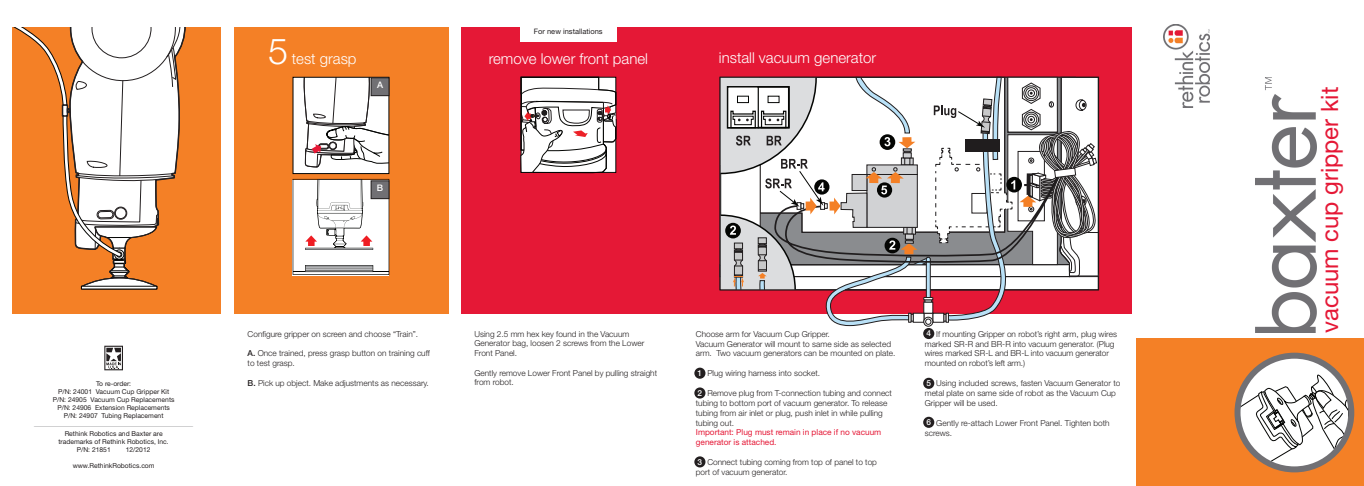
<style>
.page{position:relative;width:1364px;height:486px;background:#fff}
.page>*{position:absolute;margin:0;border:0;box-sizing:border-box;transform-origin:0 0}
.t1{font:300 36px "Helvetica Neue LT Std";color:#fff}
.t2{font:23.92px "Helvetica Neue LT Std";color:#e51836}
.t3{font:300 15px "Helvetica Neue LT Std";color:#fff}
.t4{font:500 9px "Helvetica Neue LT Std";color:#fff}
.t5{font:300 8.25px/9.9px "Helvetica Neue LT Std";color:#231f20}
.t6{font:500 8.25px "Helvetica Neue LT Std";color:#fff}
.t7{font:7.5px "Helvetica Neue LT Std";color:#231f20}
.t8{font:6.75px "Helvetica Neue LT Std";color:#231f20}
.t9{font:6px "Helvetica Neue LT Std";color:#717074}
.s1{font-weight:500}
.s2{font-weight:400;color:#e51836}
</style>
<div class="page">
<div style="left:1136px;top:338px;width:228px;height:148px;background:#f48026"></div>
<svg style="left:1240px;top:356px;width:109px;height:113px;background:#d8c9bd"></svg>
<div style="left:1234px;top:353px;width:120px;height:119px;border:6px solid #717074;border-radius:50%"></div>
<img style="left:1163px;top:25px;width:46px;height:82px">
<img style="left:1255px;top:77px;width:61px;height:256px">
<div style="left:234px;top:27px;width:214px;height:287px;background:#f48026"></div>
<div style="left:13px;top:27px;width:208px;height:287px;background:#f48026"></div>
<svg style="left:13px;top:27px;width:173px;height:263px"></svg>
<svg style="left:104px;top:346px;width:19px;height:24px"></svg>
<div style="left:461px;top:27px;width:670px;height:287px;background:#e51836"></div>
<div style="left:520px;top:24px;width:96px;height:18px;background:#fff"></div>
<svg style="left:520px;top:77px;width:97px;height:97px;background:#d0cacb"></svg>
<svg style="left:292px;top:76px;width:98px;height:199px;background:#dfd9d6"></svg>
<div style="left:371px;top:78px;width:18px;height:18px;background:#717074"></div>
<div style="left:371px;top:77px;width:18px;height:19px;border:1px solid #231f20"></div>
<svg style="left:719px;top:76px;width:379px;height:251px;background:#ccb9bc"></svg>
<div style="left:694px;top:368px;width:11px;height:11px;background:#231f20;border-radius:50%"></div>
<div style="left:923px;top:417px;width:11px;height:11px;background:#231f20;border-radius:50%"></div>
<div style="left:923px;top:378px;width:11px;height:11px;background:#231f20;border-radius:50%"></div>
<div style="left:923px;top:328px;width:11px;height:11px;background:#231f20;border-radius:50%"></div>
<div style="left:694px;top:387px;width:11px;height:12px;background:#231f20;border-radius:50%"></div>
<div style="left:694px;top:456px;width:11px;height:11px;background:#231f20;border-radius:50%"></div>
<p class="t1" style="left:268px;top:29px;width:22px">5</p>
<p class="t3" style="left:292px;top:50px;width:66px">test grasp</p>
<p class="t4" style="left:377px;top:79px;width:8px">A</p>
<p class="t4" style="left:377px;top:182px;width:8px">B</p>
<p class="t7" style="left:534px;top:26px;width:70px">For new installations</p>
<p class="t3" style="left:489px;top:49px;width:161px">remove lower front panel</p>
<p class="t3" style="left:719px;top:49px;width:159px">install vacuum generator</p>
<p class="t8" style="left:96px;top:380px;width:37px">To re-order:</p>
<p class="t8" style="left:58px;top:388px;width:113px">P/N: 24001 Vacuum Cup Gripper Kit</p>
<p class="t8" style="left:53px;top:396px;width:123px">P/N: 24905 Vacuum Cup Replacements</p>
<p class="t8" style="left:57px;top:404px;width:114px">P/N: 24906 Extension Replacements</p>
<p class="t8" style="left:64px;top:412px;width:101px">P/N: 24907 Tubing Replacement</p>
<p class="t9" style="left:34px;top:420px;width:160px">_____________________________________________________</p>
<p class="t8" style="left:65px;top:429px;width:99px">Rethink Robotics and Baxter are</p>
<p class="t8" style="left:58px;top:437px;width:112px">trademarks of Rethink Robotics, Inc.</p>
<p class="t8" style="left:77px;top:445px;width:36px">P/N: 21851</p>
<p class="t8" style="left:126px;top:445px;width:26px">12/2012</p>
<p class="t8" style="left:73px;top:462px;width:83px">www.RethinkRobotics.com</p>
<p class="t5" style="left:248px;top:329px;width:172px">Configure gripper on screen and choose “Train”.</p>
<p class="t5" style="left:248px;top:348px;width:184px"><span class="s1">A.</span> Once trained, press grasp button on training cuff to test grasp.</p>
<p class="t5" style="left:248px;top:378px;width:183px"><span class="s1">B.</span> Pick up object. Make adjustments as necessary.</p>
<p class="t5" style="left:474px;top:329px;width:156px">Using 2.5 mm hex key found in the Vacuum</p>
<p class="t5" style="left:474px;top:338px;width:171px">Generator bag, loosen 2 screws from the Lower<br>Front Panel.</p>
<p class="t5" style="left:474px;top:368px;width:184px">Gently remove Lower Front Panel by pulling straight from robot.</p>
<p class="t5" style="left:696px;top:329px;width:136px">Choose arm for Vacuum Cup Gripper.</p>
<p class="t5" style="left:696px;top:338px;width:201px">Vacuum Generator will mount to same side as selected arm. Two vacuum generators can be mounted on plate.</p>
<p class="t5" style="left:696px;top:368px;width:126px"><span class="s1">1.</span> Plug wiring harness into socket.</p>
<p class="t5" style="left:696px;top:388px;width:198px"><span class="s1">2.</span> Remove plug from T-connection tubing and connect tubing to bottom port of vacuum generator. To release tubing from air inlet or plug, push inlet in while pulling tubing out.<br><span class="s2">Important: Plug must remain in place if no vacuum generator is attached.</span></p>
<p class="t5" style="left:696px;top:457px;width:183px"><span class="s1">3.</span> Connect tubing coming from top of panel to top</p>
<p class="t5" style="left:696px;top:467px;width:93px">port of vacuum generator.</p>
<p class="t6" style="left:697px;top:368px;width:6px">1</p>
<p class="t6" style="left:697px;top:388px;width:6px">2</p>
<p class="t6" style="left:697px;top:457px;width:6px">3</p>
<p class="t6" style="left:926px;top:328px;width:6px">4</p>
<p class="t5" style="left:924px;top:329px;width:194px"><span class="s1">4.</span> If mounting Gripper on robot’s right arm, plug wires marked SR-R and BR-R into vacuum generator. (Plug wires marked SR-L and BR-L into vacuum generator mounted on robot’s left arm.)</p>
<p class="t5" style="left:924px;top:378px;width:197px"><span class="s1">5.</span> Using included screws, fasten Vacuum Generator to metal plate on same side of robot as the Vacuum Cup<br>Gripper will be used.</p>
<p class="t5" style="left:924px;top:418px;width:186px"><span class="s1">6.</span> Gently re-attach Lower Front Panel. Tighten both</p>
<p class="t5" style="left:924px;top:428px;width:29px">screws.</p>
<p class="t6" style="left:926px;top:378px;width:6px">5</p>
<p class="t6" style="left:926px;top:417px;width:6px">6</p>
<p class="t2" style="left:1315px;top:333px;width:248px;rotate:-90deg">vacuum cup gripper kit</p>
</div>
